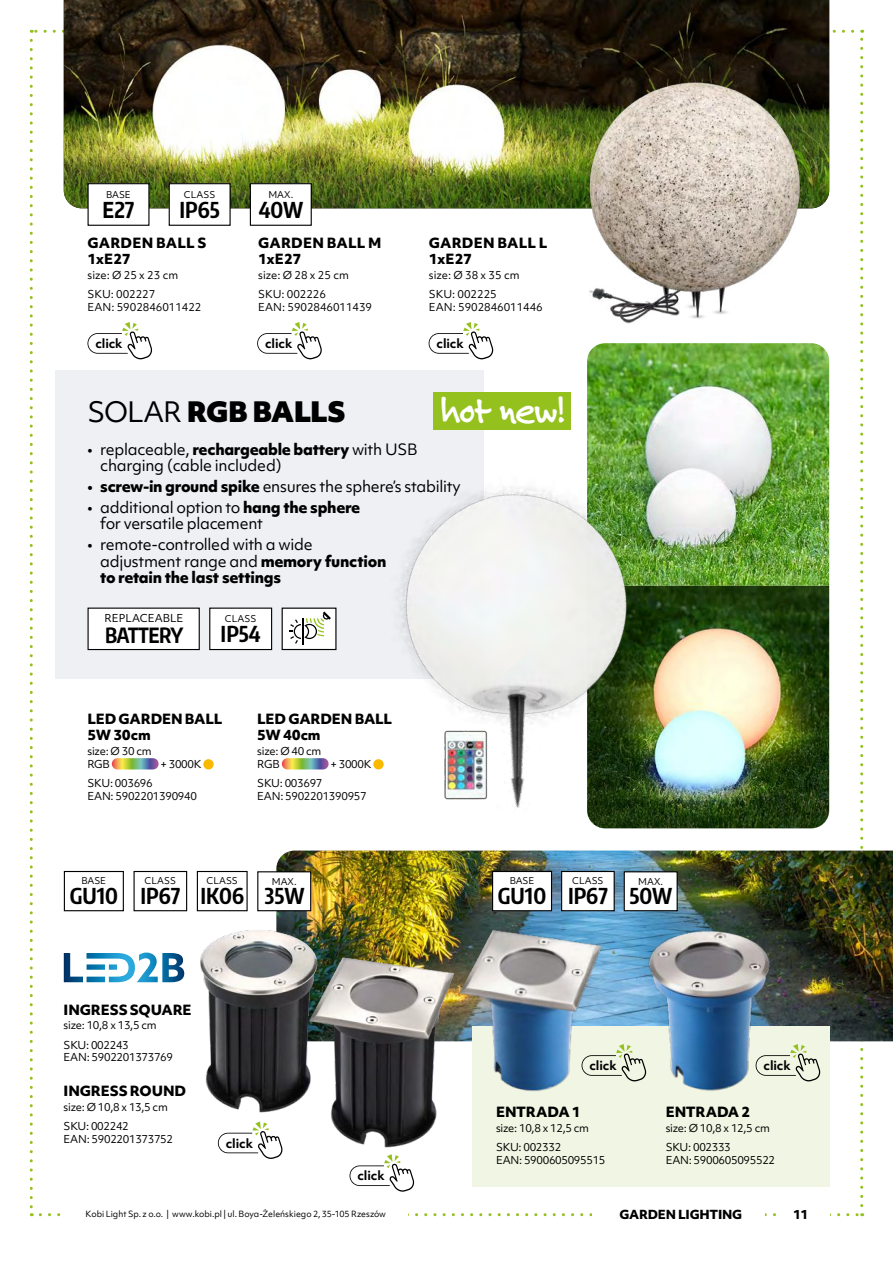
<style>
.page{position:relative;width:893px;height:1263px;background:#fff}
.page>*{position:absolute;margin:0;border:0;box-sizing:border-box;transform-origin:0 0}
.t1{font:700 39px "Felt Tip Roman";letter-spacing:-.04em;color:#fff}
.t2{font:900 27px "Objektiv Mk 1";letter-spacing:-.035em;color:#000}
.t3{font:700 21.9px "Encode Sans Compressed";color:#000}
.t4{font:700 21px "Encode Sans Compressed";letter-spacing:-.03em;color:#000}
.t5{font:15px/16.5px "Objektiv Mk 1";letter-spacing:-.02em;color:#000}
.t6{font:800 13.5px/16.2px "Objektiv Mk 1";letter-spacing:-.01em;color:#000}
.t7{font:700 12px "Objektiv Mk 1";color:#000}
.t8{font:800 12px "Objektiv Mk 1";letter-spacing:-.02em;color:#000}
.t9{font:10.5px/12.8px "Objektiv Mk 1";letter-spacing:-.025em;color:#000}
.t10{font:10.5px/19.2px "Objektiv Mk 1";color:#000}
.t11{font:9px "Objektiv Mk 1";color:#000}
.t12{font:8.25px "Objektiv Mk 1";color:#000}
.s1{font-weight:400}
.s2{font-weight:800}
</style>
<div class="page">
<svg style="left:30px;top:40px;width:3px;height:1176px"></svg>
<svg style="left:40px;top:1213px;width:823px;height:3px"></svg>
<svg style="left:860px;top:30px;width:3px;height:1176px"></svg>
<svg style="left:31px;top:30px;width:822px;height:3px"></svg>
<div style="left:777px;top:1194px;width:53px;height:44px;background:#fff"></div>
<div style="left:593px;top:1194px;width:172px;height:44px;background:#fff"></div>
<div style="left:65px;top:1194px;width:343px;height:44px;background:#fff"></div>
<img style="left:64px;top:0;width:765px;height:208px">
<img style="left:582px;top:79px;width:222px;height:245px">
<div style="left:88px;top:184px;width:61px;height:41px;background:#fff"></div>
<div style="left:88px;top:183px;width:61px;height:43px;border:1px solid #000"></div>
<div style="left:169px;top:184px;width:61px;height:41px;background:#fff"></div>
<div style="left:169px;top:183px;width:62px;height:43px;border:1px solid #000"></div>
<div style="left:250px;top:184px;width:61px;height:41px;background:#fff"></div>
<div style="left:250px;top:183px;width:62px;height:43px;border:1px solid #000"></div>
<div style="left:55px;top:370px;width:429px;height:308px;background:#eff0f4"></div>
<img style="left:587px;top:343px;width:242px;height:485px">
<svg style="left:112px;top:758px;width:47px;height:11px"></svg>
<div style="left:203px;top:759px;width:11px;height:10px;background:#f9b900;border-radius:50%"></div>
<svg style="left:282px;top:758px;width:47px;height:11px"></svg>
<img style="left:359px;top:454px;width:319px;height:363px">
<img style="left:444px;top:729px;width:44px;height:71px">
<div style="left:282px;top:608px;width:54px;height:41px;background:#fff"></div>
<div style="left:282px;top:608px;width:54px;height:42px;border:1px solid #000"></div>
<hr style="left:302px;top:618px;width:2px;height:27px;background:#000">
<svg style="left:289px;top:611px;width:42px;height:33px"></svg>
<div style="left:210px;top:608px;width:62px;height:41px;background:#fff"></div>
<div style="left:209px;top:608px;width:63px;height:42px;border:1px solid #000"></div>
<div style="left:434px;top:392px;width:137px;height:37px;background:#94c11e"></div>
<div style="left:88px;top:608px;width:111px;height:41px;background:#fff"></div>
<div style="left:88px;top:608px;width:112px;height:42px;border:1px solid #000"></div>
<img style="left:276px;top:850px;width:617px;height:191px">
<div style="left:64px;top:871px;width:60px;height:40px;border:1px solid #000"></div>
<div style="left:134px;top:871px;width:53px;height:40px;border:1px solid #000"></div>
<div style="left:197px;top:871px;width:51px;height:40px;border:1px solid #000"></div>
<img style="left:152px;top:905px;width:222px;height:208px">
<div style="left:258px;top:872px;width:53px;height:39px;background:#fff"></div>
<div style="left:257px;top:871px;width:54px;height:40px;border:1px solid #000"></div>
<div style="left:493px;top:871px;width:58px;height:40px;background:#fff"></div>
<div style="left:492px;top:871px;width:60px;height:40px;border:1px solid #000"></div>
<div style="left:562px;top:871px;width:52px;height:40px;background:#fff"></div>
<div style="left:561px;top:871px;width:54px;height:40px;border:1px solid #000"></div>
<div style="left:624px;top:872px;width:53px;height:39px;background:#fff"></div>
<div style="left:624px;top:871px;width:54px;height:40px;border:1px solid #000"></div>
<img style="left:278px;top:939px;width:180px;height:213px">
<svg style="left:64px;top:952px;width:120px;height:30px"></svg>
<div style="left:472px;top:1026px;width:357px;height:160px;background:#f1f5e3"></div>
<img style="left:646px;top:924px;width:125px;height:167px">
<img style="left:458px;top:920px;width:148px;height:172px">
<svg style="left:218px;top:1121px;width:64px;height:38px"></svg>
<svg style="left:350px;top:1154px;width:64px;height:38px"></svg>
<svg style="left:756px;top:1044px;width:64px;height:37px"></svg>
<svg style="left:582px;top:1044px;width:64px;height:37px"></svg>
<svg style="left:87px;top:322px;width:65px;height:37px"></svg>
<svg style="left:257px;top:322px;width:65px;height:37px"></svg>
<svg style="left:429px;top:322px;width:64px;height:37px"></svg>
<p class="t11" style="left:106px;top:188px;width:26px">BASE</p>
<h3 class="t3" style="left:103px;top:195px;width:33px">E27</h3>
<p class="t11" style="left:184px;top:188px;width:33px">CLASS</p>
<h3 class="t3" style="left:179px;top:195px;width:42px">IP65</h3>
<p class="t11" style="left:268px;top:188px;width:26px">MAX.</p>
<h3 class="t3" style="left:259px;top:195px;width:46px">40W</h3>
<p class="t6" style="left:88px;top:234px;width:121px">GARDEN BALL S<br>1xE27</p>
<p class="t10" style="left:88px;top:265px;width:92px">size: Ø 25 x 23 cm<br>SKU: 002227</p>
<p class="t10" style="left:88px;top:297px;width:115px">EAN: 5902846011422</p>
<p class="t6" style="left:258px;top:234px;width:125px">GARDEN BALL M<br>1xE27</p>
<p class="t10" style="left:258px;top:265px;width:92px">size: Ø 28 x 25 cm<br>SKU: 002226</p>
<p class="t10" style="left:258px;top:297px;width:115px">EAN: 5902846011439</p>
<p class="t6" style="left:429px;top:234px;width:120px">GARDEN BALL L<br>1xE27</p>
<p class="t10" style="left:429px;top:265px;width:92px">size: Ø 38 x 35 cm<br>SKU: 002225</p>
<p class="t10" style="left:429px;top:297px;width:115px">EAN: 5902846011446</p>
<p class="t7" style="left:95px;top:335px;width:29px">click</p>
<p class="t7" style="left:265px;top:335px;width:29px">click</p>
<p class="t7" style="left:436px;top:335px;width:29px">click</p>
<h1 class="t1" style="left:440px;top:384px;width:127px">hot new!</h1>
<h2 class="t2" style="left:88px;top:392px;width:259px"><span class="s1">SOLAR</span> RGB BALLS</h2>
<h3 class="t5" style="left:100px;top:441px;width:319px;text-indent:-13px">• replaceable, <span class="s2">rechargeable battery</span> with USB charging (cable included)</h3>
<h3 class="t5" style="left:88px;top:478px;width:375px"><span class="s2">• screw-in ground spike</span> ensures the sphere’s stability</h3>
<h3 class="t5" style="left:100px;top:499px;width:262px;text-indent:-13px">• additional option to <span class="s2">hang the sphere </span>for versatile placement</h3>
<h3 class="t5" style="left:100px;top:536px;width:288px;text-indent:-13px">• remote-controlled with a wide adjustment range and <span class="s2">memory function to retain the last settings</span></h3>
<p class="t10" style="left:105px;top:608px;width:80px">REPLACEABLE</p>
<h3 class="t4" style="left:105px;top:621px;width:80px">BATTERY</h3>
<p class="t11" style="left:225px;top:612px;width:33px">CLASS</p>
<h3 class="t3" style="left:221px;top:619px;width:42px">IP54</h3>
<p class="t6" style="left:88px;top:710px;width:136px">LED GARDEN BALL<br>5W 30cm</p>
<p class="t9" style="left:88px;top:745px;width:66px">size: Ø 30 cm<br>RGB</p>
<p class="t9" style="left:160px;top:757px;width:43px">+ 3000K</p>
<p class="t9" style="left:88px;top:777px;width:111px">SKU: 003696<br>EAN: 5902201390940</p>
<p class="t6" style="left:257px;top:710px;width:136px">LED GARDEN BALL<br>5W 40cm</p>
<p class="t9" style="left:257px;top:745px;width:66px">size: Ø 40 cm<br>RGB</p>
<p class="t9" style="left:330px;top:757px;width:43px">+ 3000K</p>
<p class="t9" style="left:257px;top:777px;width:111px">SKU: 003697<br>EAN: 5902201390957</p>
<p class="t11" style="left:82px;top:875px;width:26px">BASE</p>
<h3 class="t3" style="left:70px;top:882px;width:50px">GU10</h3>
<p class="t11" style="left:145px;top:875px;width:33px">CLASS</p>
<h3 class="t3" style="left:140px;top:882px;width:41px">IP67</h3>
<p class="t11" style="left:206px;top:875px;width:33px">CLASS</p>
<h3 class="t3" style="left:200px;top:882px;width:45px">IK06</h3>
<p class="t11" style="left:272px;top:875px;width:26px">MAX.</p>
<h3 class="t3" style="left:264px;top:882px;width:42px">35W</h3>
<p class="t6" style="left:64px;top:1001px;width:130px">INGRESS SQUARE</p>
<p class="t9" style="left:64px;top:1016px;width:95px;line-height:19.2px">size: 10,8 x 13,5 cm<br>SKU: 002243</p>
<p class="t9" style="left:64px;top:1051px;width:111px">EAN: 5902201373769</p>
<p class="t6" style="left:64px;top:1082px;width:124px">INGRESS ROUND</p>
<p class="t9" style="left:64px;top:1097px;width:106px;line-height:19.2px">size: Ø 10,8 x 13,5 cm<br>SKU: 002242</p>
<p class="t9" style="left:64px;top:1132px;width:111px">EAN: 5902201373752</p>
<p class="t7" style="left:226px;top:1134px;width:29px">click</p>
<p class="t7" style="left:357px;top:1167px;width:29px">click</p>
<p class="t11" style="left:510px;top:875px;width:26px">BASE</p>
<h3 class="t3" style="left:498px;top:882px;width:50px">GU10</h3>
<p class="t11" style="left:572px;top:875px;width:33px">CLASS</p>
<h3 class="t3" style="left:568px;top:882px;width:41px">IP67</h3>
<p class="t11" style="left:638px;top:875px;width:26px">MAX.</p>
<h3 class="t3" style="left:629px;top:882px;width:44px">50W</h3>
<p class="t7" style="left:589px;top:1057px;width:29px">click</p>
<p class="t7" style="left:763px;top:1057px;width:29px">click</p>
<p class="t6" style="left:496px;top:1104px;width:86px">ENTRADA 1</p>
<p class="t9" style="left:496px;top:1119px;width:95px;line-height:19.2px">size: 10,8 x 12,5 cm<br>SKU: 002332</p>
<p class="t9" style="left:496px;top:1154px;width:111px">EAN: 5900605095515</p>
<p class="t6" style="left:666px;top:1104px;width:86px">ENTRADA 2</p>
<p class="t9" style="left:666px;top:1119px;width:106px;line-height:19.2px">size: Ø 10,8 x 12,5 cm<br>SKU: 002333</p>
<p class="t9" style="left:666px;top:1154px;width:111px">EAN: 5900605095522</p>
<p class="t12" style="left:86px;top:1208px;width:302px">Kobi Light Sp. z o.o. | www.kobi.pl | ul. Boya-Żeleńskiego 2, 35-105 Rzeszów</p>
<p class="t8" style="left:619px;top:1206px;width:124px">GARDEN LIGHTING</p>
<p class="t8" style="left:793px;top:1206px;width:17px">11</p>
</div>
